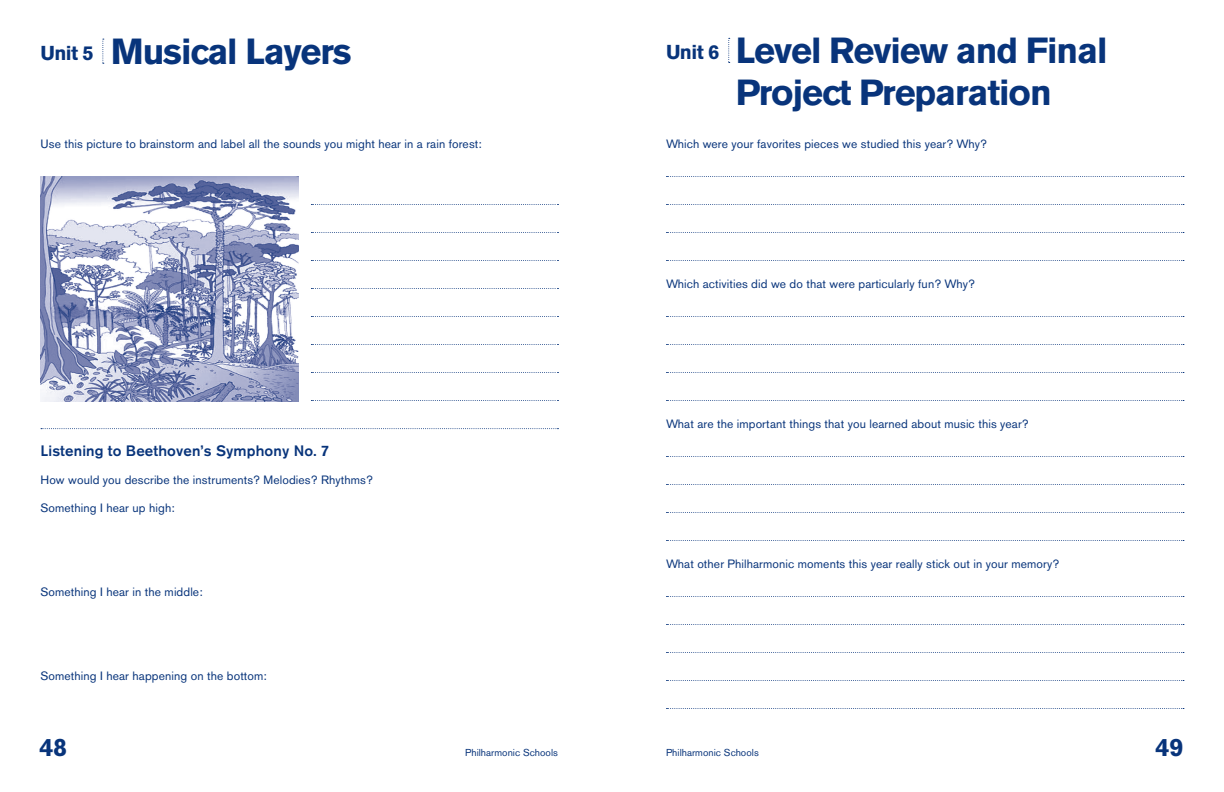
<style>
.page{position:relative;width:1224px;height:792px;background:#fff}
.page>*{position:absolute;margin:0;border:0;box-sizing:border-box;transform-origin:0 0}
.t1{font:700 36px/42px "Akzidenz Grotesk BE";letter-spacing:-.03em;color:#08347b;text-align:center}
.t2{font:700 25px "Akzidenz Grotesk BE";color:#08347b}
.t3{font:500 15px "Akzidenz Grotesk BE";letter-spacing:.01em;color:#08347b}
.t4{font:12px "Akzidenz Grotesk BE";letter-spacing:.01em;color:#08347b}
.t5{font:10px "Akzidenz Grotesk BE";letter-spacing:.005em;color:#08347b}
.s1{font-size:20px}
</style>
<div class="page">
<svg style="left:728px;top:38px;width:2px;height:25px"></svg>
<svg style="left:666px;top:176px;width:518px;height:1px"></svg>
<svg style="left:666px;top:204px;width:518px;height:1px"></svg>
<svg style="left:666px;top:232px;width:518px;height:1px"></svg>
<svg style="left:666px;top:260px;width:518px;height:1px"></svg>
<svg style="left:666px;top:316px;width:518px;height:1px"></svg>
<svg style="left:666px;top:344px;width:518px;height:1px"></svg>
<svg style="left:666px;top:372px;width:518px;height:1px"></svg>
<svg style="left:666px;top:400px;width:518px;height:1px"></svg>
<svg style="left:666px;top:456px;width:518px;height:1px"></svg>
<svg style="left:666px;top:484px;width:518px;height:1px"></svg>
<svg style="left:666px;top:512px;width:518px;height:1px"></svg>
<svg style="left:666px;top:540px;width:518px;height:1px"></svg>
<svg style="left:666px;top:596px;width:518px;height:1px"></svg>
<svg style="left:666px;top:624px;width:518px;height:1px"></svg>
<svg style="left:666px;top:652px;width:518px;height:1px"></svg>
<svg style="left:666px;top:680px;width:518px;height:1px"></svg>
<svg style="left:666px;top:708px;width:518px;height:1px"></svg>
<svg style="left:102px;top:39px;width:2px;height:25px"></svg>
<svg style="left:41px;top:428px;width:518px;height:1px"></svg>
<svg style="left:311px;top:204px;width:248px;height:1px"></svg>
<svg style="left:311px;top:232px;width:248px;height:1px"></svg>
<svg style="left:311px;top:260px;width:248px;height:1px"></svg>
<svg style="left:311px;top:288px;width:248px;height:1px"></svg>
<svg style="left:311px;top:316px;width:248px;height:1px"></svg>
<svg style="left:311px;top:344px;width:248px;height:1px"></svg>
<svg style="left:311px;top:372px;width:248px;height:1px"></svg>
<svg style="left:311px;top:400px;width:248px;height:1px"></svg>
<img style="left:40px;top:177px;width:258px;height:224px">
<h1 class="t1" style="left:40px;top:31px;width:313px"><span class="s1">Unit 5</span> Musical Layers</h1>
<p class="t4" style="left:40px;top:137px;width:443px">Use this picture to brainstorm and label all the sounds you might hear in a rain forest:</p>
<p class="t3" style="left:40px;top:442px;width:290px">Listening to Beethoven’s Symphony No. 7</p>
<p class="t4" style="left:40px;top:473px;width:334px">How would you describe the instruments? Melodies? Rhythms?</p>
<p class="t4" style="left:40px;top:501px;width:136px">Something I hear up high:</p>
<p class="t4" style="left:40px;top:585px;width:164px">Something I hear in the middle:</p>
<p class="t4" style="left:40px;top:669px;width:228px">Something I hear happening on the bottom:</p>
<h1 class="t1" style="left:666px;top:30px;width:443px"><span class="s1">Unit 6</span> Level Review and Final<br>Project Preparation</h1>
<p class="t4" style="left:666px;top:137px;width:323px">Which were your favorites pieces we studied this year? Why?</p>
<p class="t4" style="left:666px;top:277px;width:310px">Which activities did we do that were particularly fun? Why?</p>
<p class="t4" style="left:666px;top:417px;width:364px">What are the important things that you learned about music this year?</p>
<p class="t4" style="left:666px;top:557px;width:395px">What other Philharmonic moments this year really stick out in your memory?</p>
<h2 class="t2" style="left:40px;top:733px;width:29px">48</h2>
<p class="t5" style="left:465px;top:747px;width:94px">Philharmonic Schools</p>
<p class="t5" style="left:666px;top:747px;width:94px">Philharmonic Schools</p>
<h2 class="t2" style="left:1156px;top:733px;width:29px">49</h2>
</div>
